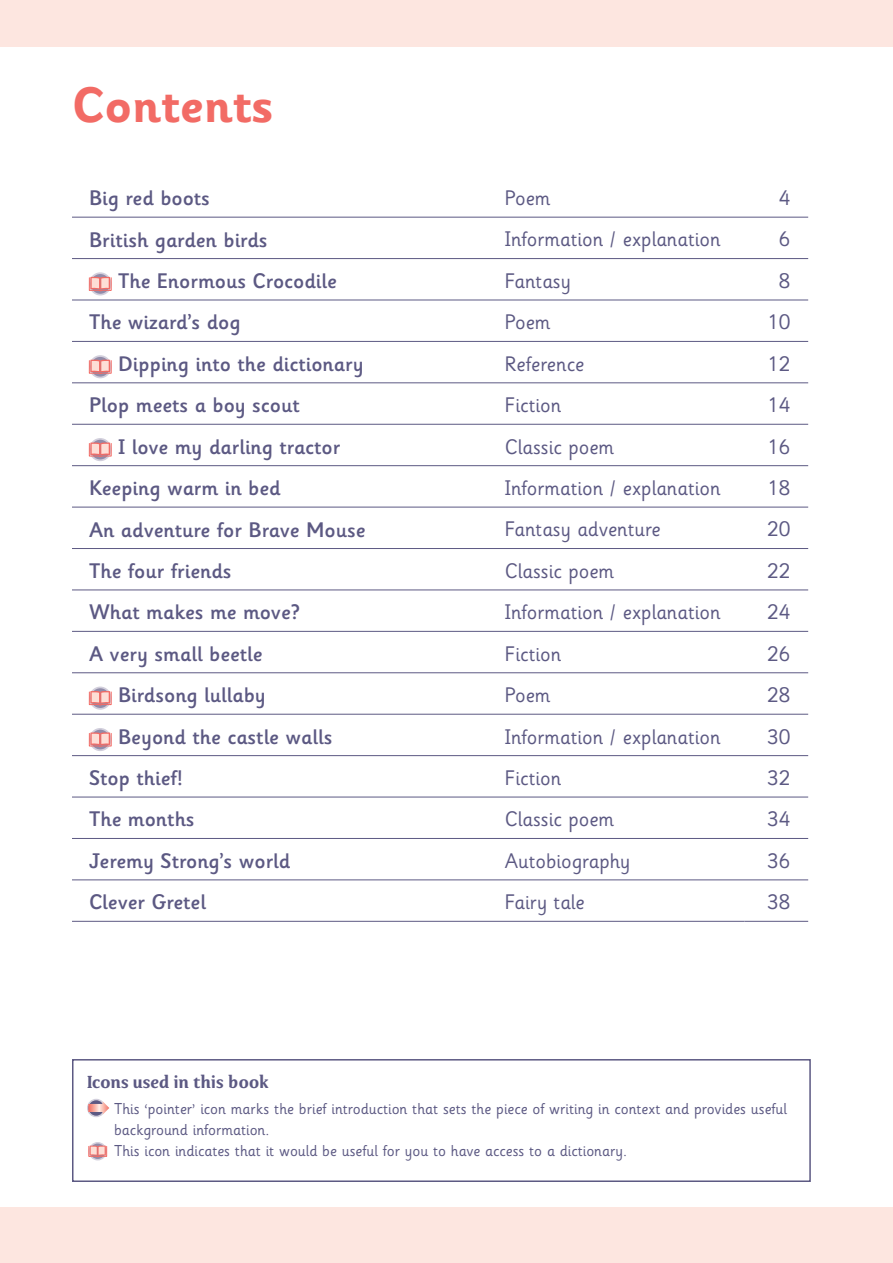
<style>
.page{position:relative;width:893px;height:1263px;background:#fff}
.page>*{position:absolute;margin:0;border:0;box-sizing:border-box;transform-origin:0 0}
.t1{font:700 49.5px "Sass Prim Inft";color:#f26b65}
.t2{font:500 21px "Sassoon Primary Infant";color:#5c5983}
.t3{font:21px "Sass Prim Inft";color:#5c5983}
.t4{font:700 19.5px "Sassoon";color:#5c5983}
.t5{font:15.75px/21px "Sass Prim Inft";color:#5c5983}
</style>
<div class="page">
<svg style="left:72px;top:216px;width:736px;height:705px"></svg>
<hr style="left:72px;top:217px;width:736px;height:1px;background:#5c5983">
<hr style="left:72px;top:258px;width:736px;height:1px;background:#5c5983">
<hr style="left:72px;top:300px;width:736px;height:1px;background:#5c5983">
<hr style="left:72px;top:341px;width:736px;height:1px;background:#5c5983">
<hr style="left:72px;top:382px;width:736px;height:1px;background:#5c5983">
<hr style="left:72px;top:424px;width:736px;height:1px;background:#5c5983">
<hr style="left:72px;top:465px;width:736px;height:1px;background:#5c5983">
<hr style="left:72px;top:507px;width:736px;height:1px;background:#5c5983">
<hr style="left:72px;top:548px;width:736px;height:1px;background:#5c5983">
<hr style="left:72px;top:589px;width:736px;height:1px;background:#5c5983">
<hr style="left:72px;top:631px;width:736px;height:1px;background:#5c5983">
<hr style="left:72px;top:672px;width:736px;height:1px;background:#5c5983">
<hr style="left:72px;top:714px;width:736px;height:1px;background:#5c5983">
<hr style="left:72px;top:755px;width:736px;height:1px;background:#5c5983">
<hr style="left:72px;top:797px;width:736px;height:1px;background:#5c5983">
<hr style="left:72px;top:838px;width:736px;height:1px;background:#5c5983">
<hr style="left:72px;top:879px;width:736px;height:1px;background:#5c5983">
<hr style="left:72px;top:921px;width:672px;height:1px;background:#5c5983">
<hr style="left:744px;top:921px;width:64px;height:1px;background:#5c5983">
<svg style="left:90px;top:273px;width:21px;height:22px"></svg>
<div style="left:89px;top:272px;width:23px;height:23px;border:2px solid #d2cfdc;border-radius:50%"></div>
<svg style="left:89px;top:276px;width:23px;height:15px"></svg>
<svg style="left:90px;top:356px;width:21px;height:21px"></svg>
<div style="left:89px;top:355px;width:23px;height:23px;border:2px solid #d2cfdc;border-radius:50%"></div>
<svg style="left:89px;top:359px;width:23px;height:15px"></svg>
<svg style="left:90px;top:439px;width:21px;height:21px"></svg>
<div style="left:89px;top:438px;width:23px;height:23px;border:2px solid #d2cfdc;border-radius:50%"></div>
<svg style="left:89px;top:442px;width:23px;height:15px"></svg>
<svg style="left:90px;top:687px;width:21px;height:22px"></svg>
<div style="left:89px;top:686px;width:23px;height:24px;border:2px solid #d2cfdc;border-radius:50%"></div>
<svg style="left:89px;top:690px;width:23px;height:15px"></svg>
<svg style="left:90px;top:729px;width:21px;height:21px"></svg>
<div style="left:89px;top:728px;width:23px;height:23px;border:2px solid #d2cfdc;border-radius:50%"></div>
<svg style="left:89px;top:732px;width:23px;height:15px"></svg>
<div style="left:87px;top:1099px;width:18px;height:18px;border:2px solid #d2cfdc;border-radius:50%"></div>
<svg style="left:88px;top:1101px;width:21px;height:14px"></svg>
<div style="left:72px;top:1059px;width:739px;height:123px;border:2px solid #5c5983"></div>
<div style="left:88px;top:1142px;width:19px;height:18px;border:2px solid #d2cfdc;border-radius:50%"></div>
<svg style="left:88px;top:1145px;width:19px;height:12px"></svg>
<div style="left:0;top:1207px;width:893px;height:56px;background:#fde6e0"></div>
<div style="left:0;top:0;width:893px;height:46px;background:#fde6e0"></div>
<h1 class="t1" style="left:72px;top:87px;width:204px">Contents</h1>
<p class="t2" style="left:89px;top:190px;width:123px">Big red boots</p>
<p class="t3" style="left:505px;top:190px;width:47px">Poem</p>
<p class="t3" style="left:779px;top:190px;width:13px">4</p>
<p class="t2" style="left:89px;top:232px;width:180px">British garden birds</p>
<p class="t3" style="left:505px;top:232px;width:217px">In‰ormation / explanation</p>
<p class="t3" style="left:779px;top:232px;width:13px">6</p>
<p class="t2" style="left:118px;top:273px;width:220px">The Enormous Crocodile</p>
<p class="t3" style="left:505px;top:273px;width:68px">Fantasy</p>
<p class="t3" style="left:779px;top:273px;width:13px">8</p>
<p class="t2" style="left:89px;top:315px;width:153px">The wizard’s dog</p>
<p class="t3" style="left:505px;top:315px;width:47px">Poem</p>
<p class="t3" style="left:767px;top:315px;width:25px">10</p>
<p class="t2" style="left:118px;top:356px;width:247px">Dipping into the dictionary</p>
<p class="t3" style="left:505px;top:356px;width:81px">Re‰erence</p>
<p class="t3" style="left:767px;top:356px;width:25px">12</p>
<p class="t2" style="left:89px;top:398px;width:212px">Plop meets a boy scout</p>
<p class="t3" style="left:505px;top:397px;width:58px">Fiction</p>
<p class="t3" style="left:767px;top:397px;width:25px">14</p>
<p class="t2" style="left:118px;top:439px;width:224px">I love my darling tractor</p>
<p class="t3" style="left:505px;top:439px;width:111px">Classic poem</p>
<p class="t3" style="left:767px;top:439px;width:25px">16</p>
<p class="t2" style="left:89px;top:480px;width:193px">Keeping warm in bed</p>
<p class="t3" style="left:505px;top:480px;width:217px">In‰ormation / explanation</p>
<p class="t3" style="left:767px;top:480px;width:25px">18</p>
<p class="t2" style="left:89px;top:522px;width:278px">An adventure ‰or Brave Mouse</p>
<p class="t3" style="left:505px;top:522px;width:157px">Fantasy adventure</p>
<p class="t3" style="left:767px;top:522px;width:25px">20</p>
<p class="t2" style="left:89px;top:563px;width:144px">The ‰our ‰riends</p>
<p class="t3" style="left:505px;top:563px;width:111px">Classic poem</p>
<p class="t3" style="left:767px;top:563px;width:25px">22</p>
<p class="t2" style="left:89px;top:605px;width:212px">What ma‡es me move?</p>
<p class="t3" style="left:505px;top:605px;width:217px">In‰ormation / explanation</p>
<p class="t3" style="left:767px;top:605px;width:25px">24</p>
<p class="t2" style="left:89px;top:646px;width:175px">A very small beetle</p>
<p class="t3" style="left:505px;top:646px;width:58px">Fiction</p>
<p class="t3" style="left:767px;top:646px;width:25px">26</p>
<p class="t2" style="left:118px;top:687px;width:149px">Birdsong lullaby</p>
<p class="t3" style="left:505px;top:687px;width:47px">Poem</p>
<p class="t3" style="left:767px;top:687px;width:25px">28</p>
<p class="t2" style="left:118px;top:729px;width:216px">Beyond the castle walls</p>
<p class="t3" style="left:505px;top:729px;width:217px">In‰ormation / explanation</p>
<p class="t3" style="left:767px;top:729px;width:25px">30</p>
<p class="t2" style="left:89px;top:770px;width:96px">Stop thie‰!</p>
<p class="t3" style="left:505px;top:770px;width:58px">Fiction</p>
<p class="t3" style="left:767px;top:770px;width:25px">32</p>
<p class="t2" style="left:89px;top:812px;width:107px">The months</p>
<p class="t3" style="left:505px;top:812px;width:111px">Classic poem</p>
<p class="t3" style="left:767px;top:812px;width:25px">34</p>
<p class="t2" style="left:89px;top:853px;width:203px">Jeremy Strong’s world</p>
<p class="t3" style="left:505px;top:853px;width:127px">Autobiography</p>
<p class="t3" style="left:767px;top:853px;width:25px">36</p>
<p class="t2" style="left:89px;top:895px;width:118px">Clever Gretel</p>
<p class="t3" style="left:505px;top:894px;width:81px">Fairy tale</p>
<p class="t3" style="left:767px;top:894px;width:25px">38</p>
<p class="t4" style="left:87px;top:1074px;width:183px">Icons used in this book</p>
<p class="t5" style="left:114px;top:1100px;width:674px">This ‘pointer’ icon mar‡s the brie‰ introduction that sets the piece o‰ writing in context and provides use‰ul bac‡ground in‰ormation.<br>This icon indicates that it would be use‰ul ‰or you to have access to a dictionary.</p>
</div>
